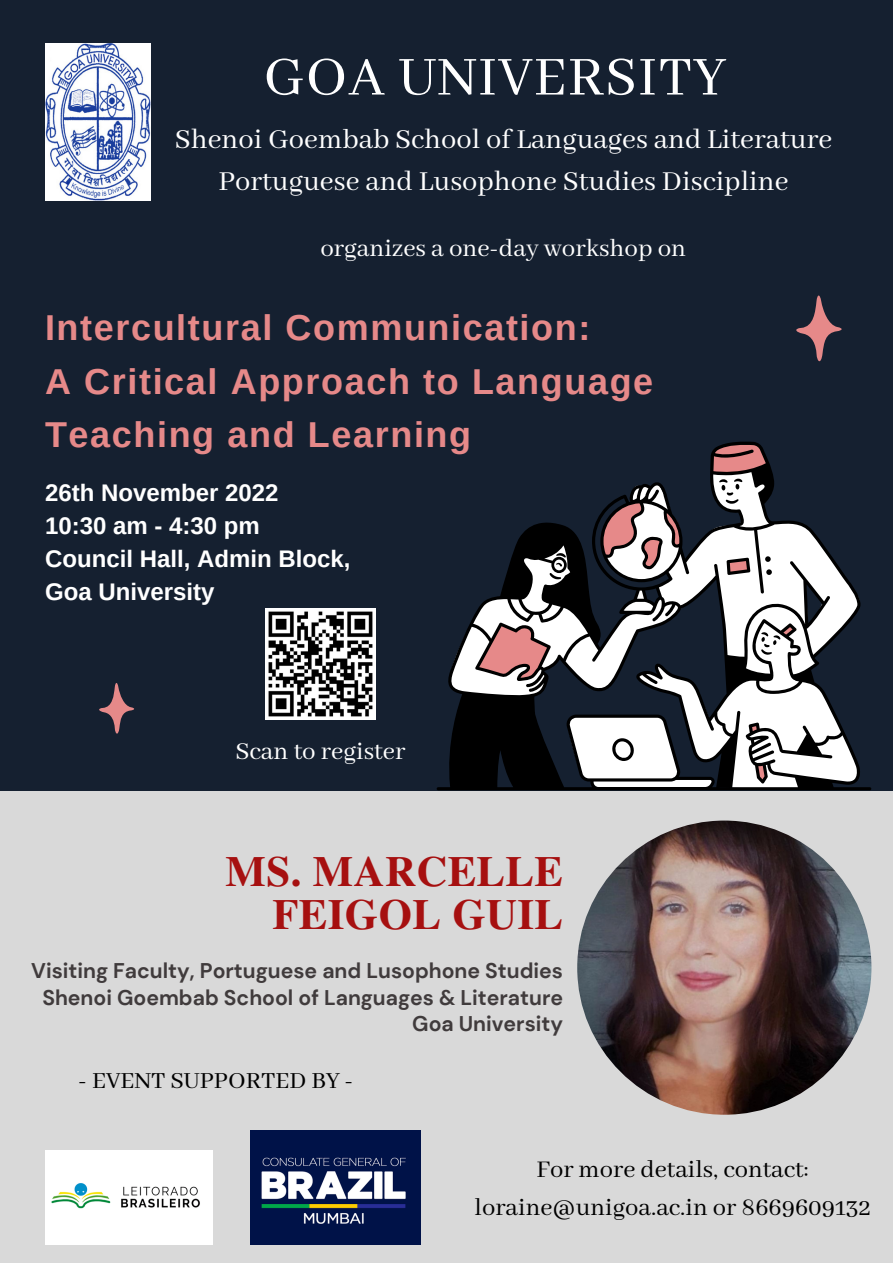
<style>
.page{position:relative;width:893px;height:1263px;background:#152030}
.page>*{position:absolute;margin:0;border:0;box-sizing:border-box;transform-origin:0 0}
.t1{font:60.45px "Abhaya Libre";letter-spacing:.02em;color:#fff}
.t2{font:700 42.75px/42.8px "Te X Gyre Termes";letter-spacing:.01em;color:#a61010;text-align:right}
.t3{font:700 36px/53.5px "Arimo";letter-spacing:.045em;color:#e68989}
.t4{font:30.53px/42.2px "Abhaya Libre";color:#fff;text-align:center}
.t5{font:27px "Abhaya Libre";color:#fff}
.t6{font:26.92px "Abhaya Libre";color:#fff}
.t7{font:26.62px/37.1px "Abhaya Libre";color:#000;text-align:center}
.t8{font:25.72px "Abhaya Libre";color:#000}
.t9{font:700 24px/33.2px "Arimo";color:#fff}
.t10{font:700 21.23px/26.5px "DM Sans";color:#403b3c;text-align:right}
</style>
<div class="page">
<div style="left:0;top:790px;width:893px;height:473px;background:#d9d9d9"></div>
<svg style="left:796px;top:295px;width:46px;height:67px"></svg>
<svg style="left:99px;top:683px;width:36px;height:51px"></svg>
<img style="left:45px;top:1151px;width:167px;height:94px">
<img style="left:251px;top:1130px;width:169px;height:115px">
<img style="left:577px;top:820px;width:294px;height:295px;border-radius:50%">
<img style="left:45px;top:44px;width:105px;height:156px">
<img style="left:265px;top:609px;width:110px;height:110px">
<svg style="left:437px;top:441px;width:434px;height:349px"></svg>
<h1 class="t1" style="left:263px;top:44px;width:464px">GOA UNIVERSITY</h1>
<h3 class="t4" style="left:175px;top:119px;width:659px">Shenoi Goembab School of Languages and Literature<br>Portuguese and Lusophone Studies Discipline</h3>
<p class="t5" style="left:320px;top:234px;width:367px">organizes a one-day workshop on</p>
<h3 class="t3" style="left:45px;top:301px;width:610px">Intercultural Communication:<br>A Critical Approach to Language<br>Teaching and Learning</h3>
<p class="t9" style="left:45px;top:476px;width:307px">26th November 2022<br>10:30 am - 4:30 pm<br>Council Hall, Admin Block,<br>Goa University</p>
<p class="t6" style="left:235px;top:736px;width:172px">Scan to register</p>
<h2 class="t2" style="left:226px;top:848px;width:339px">MS. MARCELLE<br>FEIGOL GUIL</h2>
<p class="t10" style="left:31px;top:958px;width:533px">Visiting Faculty, Portuguese and Lusophone Studies<br>Shenoi Goembab School of Languages &amp; Literature<br>Goa University</p>
<p class="t8" style="left:79px;top:1066px;width:276px">- EVENT SUPPORTED BY -</p>
<p class="t7" style="left:474px;top:1152px;width:398px">For more details, contact: loraine@unigoa.ac.in or 8669609132</p>
</div>
